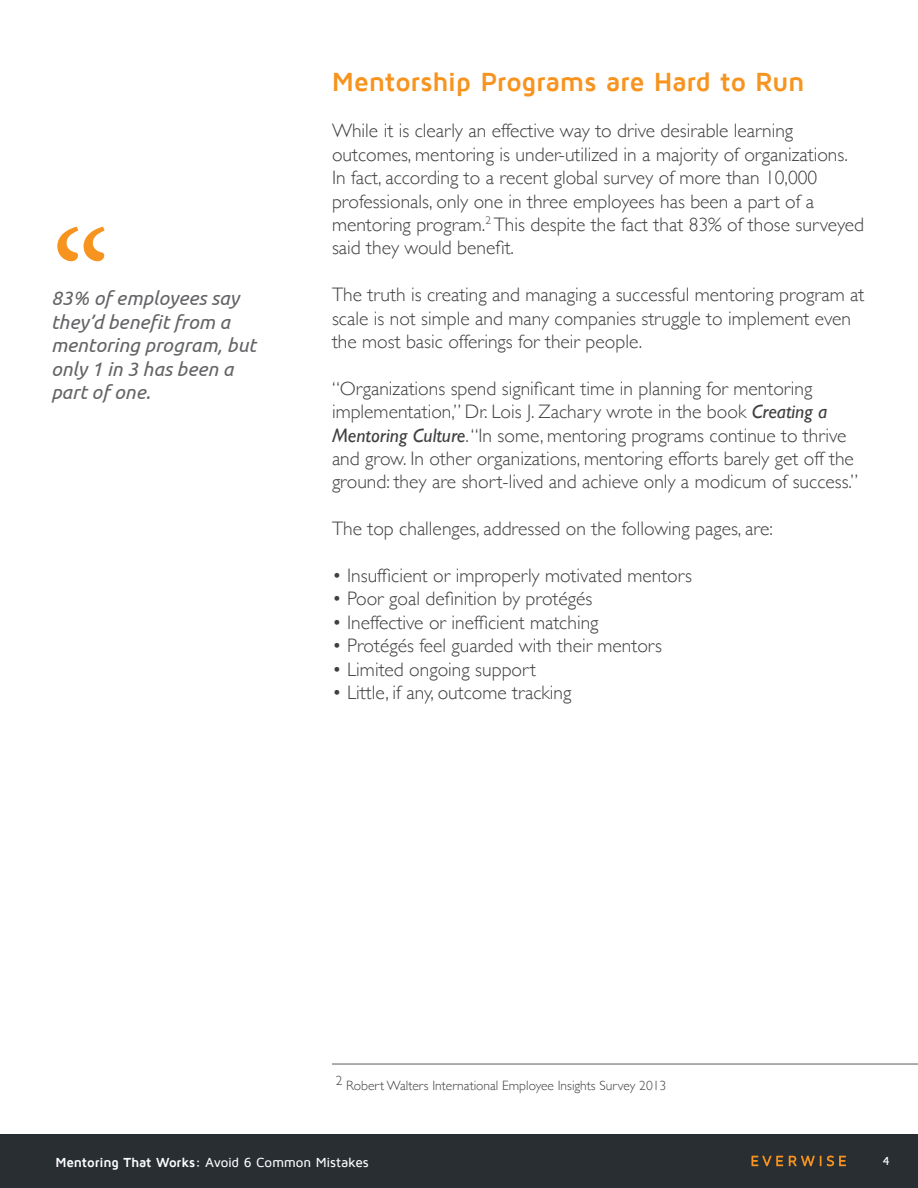
<style>
.page{position:relative;width:918px;height:1188px;background:#fff}
.page>*{position:absolute;margin:0;border:0;box-sizing:border-box;transform-origin:0 0}
.t1{font:150px "Minion Pro";color:#f7941f}
.t2{font:700 27px "Maven Pro";letter-spacing:-.015em;color:#f7941f}
.t3{font:300 19.5px/23.4px "Gill Sans";color:#404040}
.t4{font:italic 19.5px/23.4px "Ubuntu";color:#636466}
.t5{font:300 13.5px "Gill Sans";color:#404040}
.t6{font:500 13.5px "Maven Pro";letter-spacing:-.02em;color:#fff}
.t7{font:500 12px "Maven Pro";color:#fff}
.s1{font-weight:400;font-style:italic}
.s2{font-weight:700}
</style>
<div class="page">
<div style="left:0;top:1134px;width:918px;height:54px;background:#292e33"></div>
<svg style="left:752px;top:1156px;width:94px;height:10px"></svg>
<hr style="left:332px;top:1063px;width:586px;height:2px;background:#636466">
<h1 class="t1" style="left:51px;top:186px;width:61px">“</h1>
<p class="t4" style="left:51px;top:286px;width:207px">83% of employees say they’d benefit from a mentoring program, but only 1 in 3 has been a part of one.</p>
<h2 class="t2" style="left:332px;top:67px;width:475px">Mentorship Programs are Hard to Run</h2>
<p class="t3" style="left:332px;top:118px;width:534px">While it is clearly an effective way to drive desirable learning outcomes, mentoring is under-utilized in a majority of organizations.<br>In fact, according to a recent global survey of more than 10,000 professionals, only one in three employees has been a part of a mentoring program.<sup>2</sup> This despite the fact that 83% of those surveyed said they would benefit.</p>
<p class="t3" style="left:332px;top:282px;width:534px">The truth is creating and managing a successful mentoring program at scale is not simple and many companies struggle to implement even the most basic offerings for their people.</p>
<p class="t3" style="left:332px;top:376px;width:528px">“Organizations spend significant time in planning for mentoring implementation,” Dr. Lois J. Zachary wrote in the book <span class="s1">Creating a Mentoring Culture</span>. “In some, mentoring programs continue to thrive and grow. In other organizations, mentoring efforts barely get off the ground: they are short-lived and achieve only a modicum of success.”</p>
<p class="t3" style="left:332px;top:516px;width:442px">The top challenges, addressed on the following pages, are:</p>
<p class="t3" style="left:332px;top:563px;width:361px">• Insufficient or improperly motivated mentors</p>
<p class="t3" style="left:332px;top:586px;width:262px">• Poor goal definition by protégés</p>
<p class="t3" style="left:332px;top:610px;width:268px">• Ineffective or inefficient matching</p>
<p class="t3" style="left:332px;top:633px;width:332px">• Protégés feel guarded with their mentors</p>
<p class="t3" style="left:332px;top:657px;width:206px">• Limited ongoing support</p>
<p class="t3" style="left:332px;top:680px;width:241px">• Little, if any, outcome tracking</p>
<p class="t5" style="left:336px;top:1074px;width:332px">2 Robert Walters International Employee Insights Survey 2013</p>
<p class="t6" style="left:56px;top:1155px;width:315px"><span class="s2">Mentoring That Works:</span> Avoid 6 Common Mistakes</p>
<p class="t7" style="left:883px;top:1155px;width:9px">4</p>
</div>
